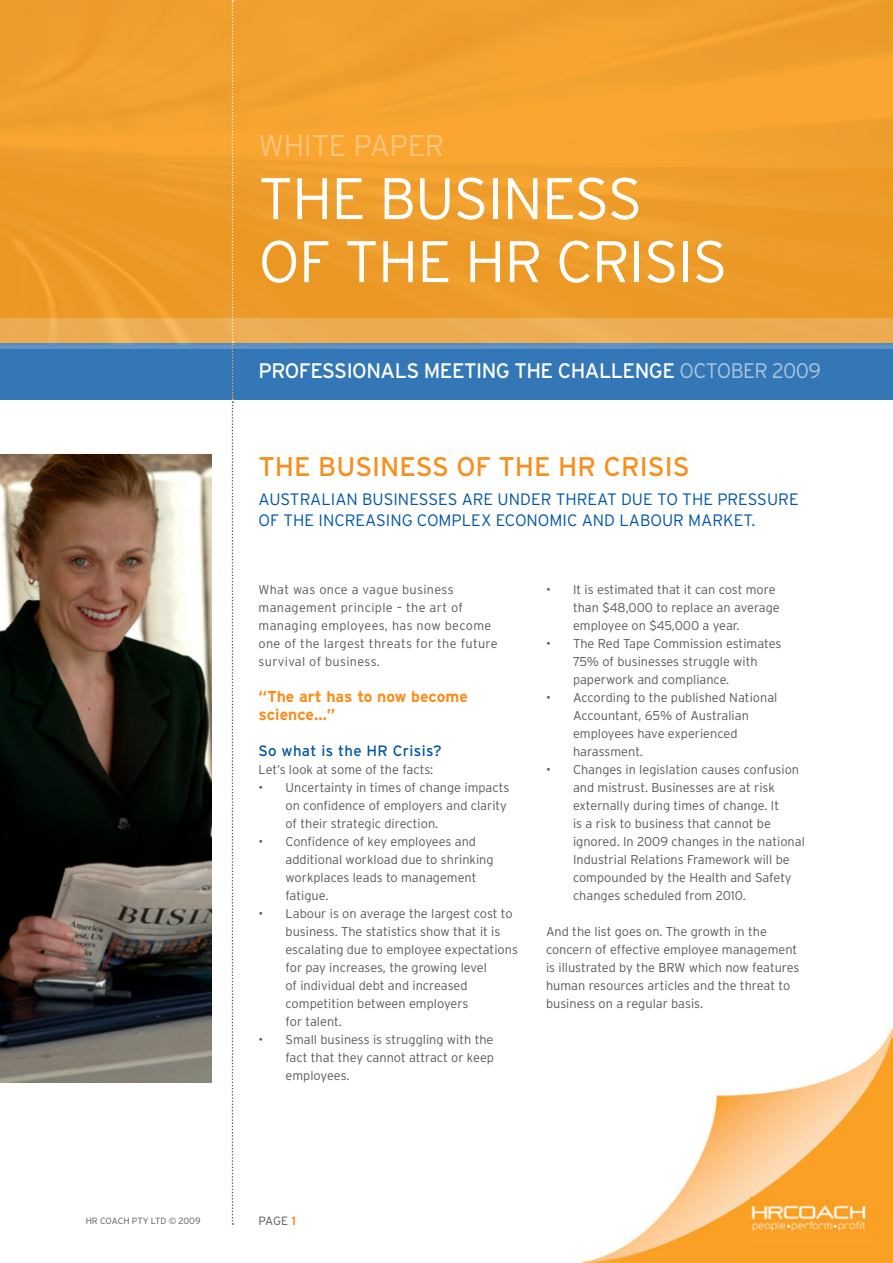
<style>
.page{position:relative;width:893px;height:1263px;background:#fff}
.page>*{position:absolute;margin:0;border:0;box-sizing:border-box;transform-origin:0 0}
.t1{font:300 58.5px/63px "Interstate";letter-spacing:-.015em;color:#fff}
.t2{font:300 30px "Interstate";letter-spacing:-.015em;color:#fcc77c}
.t3{font:27px "Interstate";color:#f78f1e}
.t4{font:21px "Interstate";letter-spacing:-.025em;color:#fff}
.t5{font:300 16.5px/21px "Interstate";color:#0055a4}
.t6{font:700 15.75px/18px "Interstate";letter-spacing:-.015em;color:#f78f1e}
.headig{font:15px "Interstate";color:#0055a4}
.t7{font:300 12.75px/18px "Interstate";color:#57585a}
.t8{font:300 12.75px/18px "Interstate";letter-spacing:.025em;color:#57585a}
.t9{font:300 12px "Interstate";color:#57585a}
.t10{font:300 9px "Interstate";letter-spacing:-.02em;color:#57585a}
.s1{font-weight:300;color:#abc7e1}
.s2{font-weight:700;color:#f78f1e}
</style>
<div class="page">
<img style="left:582px;top:1028px;width:311px;height:235px">
<div style="left:738px;top:1219px;width:155px;height:44px;background:#faa125"></div>
<img style="left:751px;top:1198px;width:127px;height:44px">
<div style="left:0;top:343px;width:893px;height:57px;background:#3377b6"></div>
<img style="left:0;top:454px;width:211px;height:629px">
<div style="left:0;top:318px;width:893px;height:31px;background:#5f94c6"></div>
<img style="left:0;top:0;width:893px;height:344px">
<svg style="left:232px;top:0;width:1px;height:1225px"></svg>
<p class="t2" style="left:259px;top:129px;width:180px">white paper</p>
<p class="t1" style="left:259px;top:167px;width:470px">The Business of the HR Crisis</p>
<p class="t4" style="left:259px;top:358px;width:564px">PROFESSIONALS MEETING THE CHALLENGE <span class="s1">October 2009</span></p>
<p class="t3" style="left:259px;top:451px;width:433px">THE BUSINESS OF THE HR CRISIS</p>
<p class="t5" style="left:259px;top:489px;width:43px">Austral</p>
<p class="t5" style="left:259px;top:489px;width:542px;text-indent:72px">ian businesses are under threat due to the pressure of the increasing complex economic and lab</p>
<p class="t5" style="left:650px;top:510px;width:107px">our market.</p>
<p class="t8" style="left:259px;top:580px;width:241px">What was once a vague business management principle – the art of managing employees, has now become one of the largest threats for the future survival of business.</p>
<p class="t6" style="left:259px;top:687px;width:211px">“The art has to now become science…”</p>
<p class="headig" style="left:259px;top:742px;width:185px">SO WHAT IS THE HR CRISIS?</p>
<p class="t7" style="left:259px;top:760px;width:176px">Let’s look at some of the facts:</p>
<p class="t7" style="left:286px;top:778px;width:225px;text-indent:-27px">• U ncertainty in times of change impacts on confidence of employers and clarity of their strategic direction.</p>
<p class="t7" style="left:286px;top:832px;width:210px;text-indent:-27px">• Confidence of key employees and additional workload due to shrinking workplaces leads to management fatigue.</p>
<p class="t7" style="left:286px;top:904px;width:234px;text-indent:-27px">• Labour is on average the largest cost to business. The statistics show that it is escalating due to employee expectations for pay increases, the growing level<br>of individual debt and increased competition between employers<br>for talent.</p>
<p class="t7" style="left:286px;top:1030px;width:210px;text-align:justify;text-indent:-27px">• Small business is struggling with the fact that they cannot attract or keep employees.</p>
<p class="t7" style="left:573px;top:580px;width:208px;text-indent:-27px">• It is estimated that it can cost more than $48,000 to replace an average employee on $45,000 a year.</p>
<p class="t7" style="left:573px;top:634px;width:210px;text-indent:-27px">• The Red Tape Commission estimates<br>75% of businesses struggle with paperwork and compliance.</p>
<p class="t7" style="left:573px;top:688px;width:206px;text-indent:-27px">• According to the published National<br>Accountant, 65% of Australian employees have experienced harassment.</p>
<p class="t7" style="left:573px;top:760px;width:233px;text-indent:-27px">• Changes in legislation causes confusion and mistrust. Businesses are at risk externally during times of change. It<br>is a risk to business that cannot be ignored. I n 2009 changes in the national I ndustrial Relations Framework will be compounded by the Health and Safety changes scheduled from 2010.</p>
<p class="t7" style="left:546px;top:922px;width:255px">And the list goes on. The growth in the concern of effective employee management is illustrated by the BRW which now features human resources articles and the threat to business on a regular basis.</p>
<p class="t10" style="left:86px;top:1216px;width:116px">H R COACH Pty Lt d © 2009</p>
<p class="t9" style="left:259px;top:1214px;width:39px">page <span class="s2">1</span></p>
</div>
